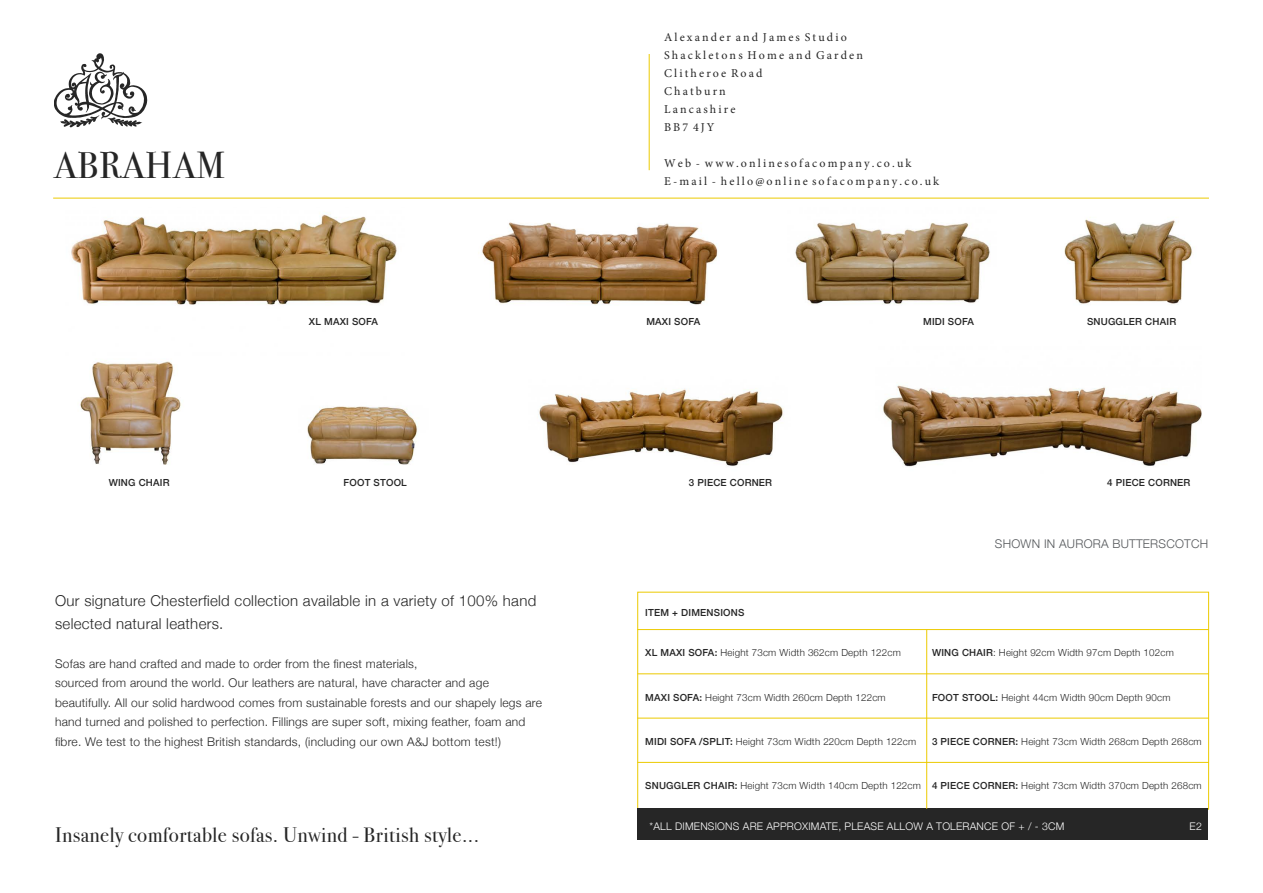
<style>
.page{position:relative;width:1263px;height:893px;background:#fff}
.page>*{position:absolute;margin:0;border:0;box-sizing:border-box;transform-origin:0 0}
.t1{font:37.5px "Bodoni Svty Two ITCTT";letter-spacing:.02em;color:#262626}
.t2{font:21px "Bodoni Svty Two ITCTT";letter-spacing:.02em;color:#262626}
.t3{font:300 15px/22.5px "Helvetica Neue";letter-spacing:.02em;color:#262626}
.t4{font:300 12px/19.5px "Helvetica Neue";letter-spacing:.02em;color:#262626}
.t5{font:12px/18px "Minion Pro";letter-spacing:.18em;color:#262626}
.t6{font:300 12px "Helvetica Neue";letter-spacing:.02em;color:#54575a}
.t7{font:300 10.5px "Helvetica Neue";letter-spacing:.02em;color:#fff}
.t8{font:300 9.75px "Helvetica Neue";letter-spacing:.02em;color:#262626}
.t9{font:500 9.75px "Helvetica Neue";letter-spacing:.02em;color:#262626}
.s1{font-weight:500}
</style>
<div class="page">
<img style="left:71px;top:211px;width:1130px;height:256px">
<img style="left:54px;top:53px;width:94px;height:75px">
<hr style="left:53px;top:198px;width:1156px;height:1px;background:#ecca00">
<hr style="left:637px;top:629px;width:572px;height:1px;background:#ecca00">
<hr style="left:637px;top:673px;width:572px;height:1px;background:#ecca00">
<hr style="left:637px;top:718px;width:572px;height:1px;background:#ecca00">
<hr style="left:637px;top:762px;width:572px;height:1px;background:#ecca00">
<div style="left:637px;top:809px;width:571px;height:31px;background:#262626"></div>
<hr style="left:926px;top:630px;width:1px;height:179px;background:#ecca00">
<hr style="left:649px;top:54px;width:1px;height:116px;background:#ecca00">
<p class="t1" style="left:54px;top:135px;width:172px">ABRAHAM</p>
<p class="t9" style="left:109px;top:474px;width:62px">WING CHAIR</p>
<p class="t5" style="left:664px;top:28px;width:200px">Alexander and James Studio<br>Shackletons Home and Garden<br>Clitheroe Road<br>Chatburn<br>Lancashire<br>BB7 4JY</p>
<p class="t5" style="left:664px;top:154px;width:277px">Web - www.onlinesofacompany.co.uk<br>E-mail - hello@online sofacompany.co.uk</p>
<p class="t9" style="left:309px;top:313px;width:71px">XL MAXI SOFA</p>
<p class="t9" style="left:923px;top:313px;width:52px">MIDI SOFA</p>
<p class="t9" style="left:646px;top:313px;width:55px">MAXI SOFA</p>
<p class="t9" style="left:1087px;top:313px;width:91px">SNUGGLER CHAIR</p>
<p class="t9" style="left:343px;top:474px;width:65px">FOOT STOOL</p>
<p class="t9" style="left:689px;top:474px;width:85px">3 PIECE CORNER</p>
<p class="t9" style="left:1107px;top:474px;width:85px">4 PIECE CORNER</p>
<p class="t6" style="left:995px;top:534px;width:215px">SHOWN IN AURORA BUTTERSCOTCH</p>
<p class="t3" style="left:55px;top:589px;width:483px">Our signature Chesterfield collection available in a variety of 100% hand selected natural leathers.</p>
<p class="t4" style="left:55px;top:653px;width:364px">Sofas are hand crafted and made to order from the finest materials,</p>
<p class="t4" style="left:55px;top:672px;width:488px">sourced from around the world. Our leathers are natural, have character and age beautifully. All our solid hardwood comes from sustainable forests and our shapely legs are hand turned and polished to perfection. Fillings are super soft, mixing feather, foam and fibre. We test to the highest British standards, (including our own A&amp;J bottom test!)</p>
<p class="t2" style="left:55px;top:817px;width:426px">Insanely comfortable sofas. Unwind - British style...</p>
<p class="t9" style="left:645px;top:605px;width:101px">ITEM + DIMENSIONS</p>
<p class="t8" style="left:645px;top:645px;width:257px"><span class="s1">XL MAXI SOFA:</span> Height 73cm Width 362cm Depth 122cm</p>
<p class="t8" style="left:932px;top:645px;width:243px"><span class="s1">WING CHAIR</span>: Height 92cm Width 97cm Depth 102cm</p>
<p class="t8" style="left:932px;top:689px;width:240px"><span class="s1">FOOT STOOL:</span> Height 44cm Width 90cm Depth 90cm</p>
<p class="t8" style="left:932px;top:734px;width:271px"><span class="s1">3 PIECE CORNER:</span> Height 73cm Width 268cm Depth 268cm</p>
<p class="t8" style="left:932px;top:778px;width:271px"><span class="s1">4 PIECE CORNER:</span> Height 73cm Width 370cm Depth 268cm</p>
<p class="t7" style="left:649px;top:818px;width:416px">*ALL DIMENSIONS ARE APPROXIMATE, PLEASE ALLOW A TOLERANCE OF + / - 3CM</p>
<p class="t7" style="left:1189px;top:818px;width:14px">E2</p>
<p class="t8" style="left:645px;top:689px;width:242px"><span class="s1">MAXI SOFA:</span> Height 73cm Width 260cm Depth 122cm</p>
<p class="t8" style="left:645px;top:734px;width:272px"><span class="s1">MIDI SOFA /SPLIT:</span> Height 73cm Width 220cm Depth 122cm</p>
<p class="t8" style="left:645px;top:778px;width:277px"><span class="s1">SNUGGLER CHAIR:</span> Height 73cm Width 140cm Depth 122cm</p>
</div>
